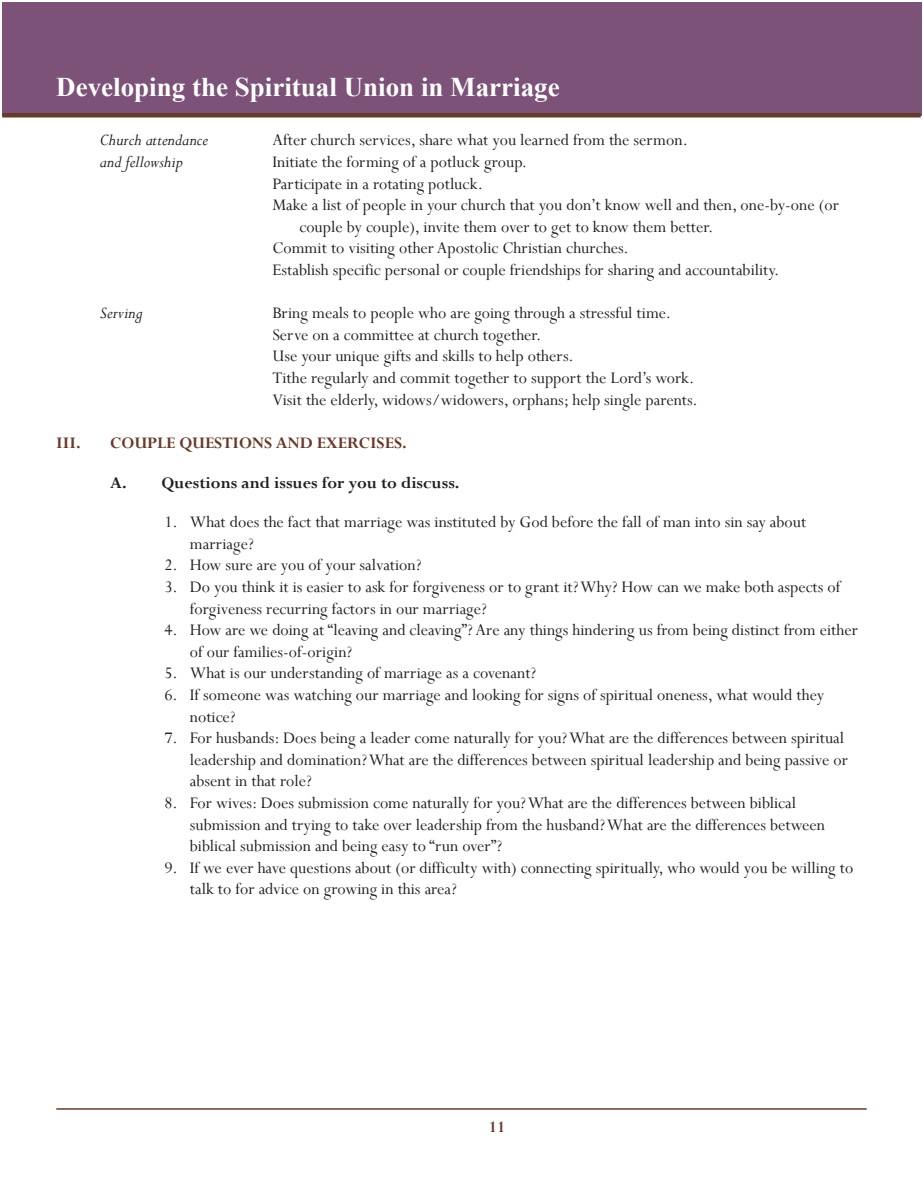
<style>
.page{position:relative;width:923px;height:1193px;background:#fff}
.page>*{position:absolute;margin:0;border:0;box-sizing:border-box;transform-origin:0 0}
.t1{font:700 27px "Times New Roman";color:#fff}
.Endnote_Text{font:18px/21.6px "Perpetua";color:#231f20}
.Endnote_Text-2{font:italic 18px "Perpetua";color:#231f20}
.Sub_Headers__A__B__C{font:700 18px "Perpetua";color:#231f20}
.Headers__I__II__III{font:700 18px "Perpetua";color:#683a2a}
</style>
<div class="page">
<div style="left:2px;top:2px;width:919px;height:113px;background:#7c5278"></div>
<hr style="left:56px;top:1108px;width:810px;height:1px;background:#683a2a">
<hr style="left:2px;top:113px;width:918px;height:4px;background:#683a2a">
<h1 class="t1" style="left:56px;top:68px;width:505px">Developing the Spiritual Union in Marriage</h1>
<p class="Endnote_Text-2" style="left:100px;top:129px;width:110px">Church attendance</p>
<p class="Endnote_Text" style="left:272px;top:129px;width:417px">After church services, share what you learned from the sermon.</p>
<p class="Endnote_Text-2" style="left:100px;top:150px;width:85px">and fellowship</p>
<p class="Endnote_Text" style="left:272px;top:151px;width:256px">Initiate the forming of a potluck group.</p>
<p class="Endnote_Text" style="left:272px;top:172px;width:212px">Participate in a rotating potluck.</p>
<p class="Endnote_Text" style="left:299px;top:194px;width:541px;text-indent:-27px">Make a list of people in your church that you don’t know well and then, one-by-one (or couple by couple), invite them over to get to know them better.</p>
<p class="Endnote_Text" style="left:272px;top:237px;width:358px">Commit to visiting other Apostolic Christian churches.</p>
<p class="Endnote_Text" style="left:272px;top:259px;width:508px">Establish specific personal or couple friendships for sharing and accountability.</p>
<p class="Endnote_Text-2" style="left:100px;top:302px;width:44px">Serving</p>
<p class="Endnote_Text" style="left:272px;top:302px;width:400px">Bring meals to people who are going through a stressful time.</p>
<p class="Endnote_Text" style="left:272px;top:323px;width:270px">Serve on a committee at church together.</p>
<p class="Endnote_Text" style="left:272px;top:345px;width:303px">Use your unique gifts and skills to help others.</p>
<p class="Endnote_Text" style="left:272px;top:367px;width:423px">Tithe regularly and commit together to support the Lord’s work.</p>
<p class="Endnote_Text" style="left:272px;top:388px;width:427px">Visit the elderly, widows/widowers, orphans; help single parents.</p>
<p class="Headers__I__II__III" style="left:56px;top:431px;width:26px">III.</p>
<p class="Headers__I__II__III" style="left:110px;top:431px;width:298px">COUPLE QUESTIONS AND EXERCISES.</p>
<p class="Sub_Headers__A__B__C" style="left:110px;top:471px;width:351px">A. Questions and issues for you to discuss.</p>
<p class="Endnote_Text" style="left:190px;top:511px;width:618px;text-indent:-26px">1. What does the fact that marriage was instituted by God before the fall of man into sin say about marriage?</p>
<p class="Endnote_Text" style="left:164px;top:554px;width:258px">2. How sure are you of your salvation?</p>
<p class="Endnote_Text" style="left:190px;top:575px;width:652px;text-indent:-26px">3. Do you think it is easier to ask for forgiveness or to grant it? Why? How can we make both aspects of forgiveness recurring factors in our marriage?</p>
<p class="Endnote_Text" style="left:190px;top:619px;width:669px;text-indent:-26px">4. How are we doing at “leaving and cleaving”? Are any things hindering us from being distinct from either of our families-of-origin?</p>
<p class="Endnote_Text" style="left:164px;top:662px;width:373px">5. What is our understanding of marriage as a covenant?</p>
<p class="Endnote_Text" style="left:190px;top:683px;width:636px;text-indent:-26px">6. If someone was watching our marriage and looking for signs of spiritual oneness, what would they notice?</p>
<p class="Endnote_Text" style="left:190px;top:727px;width:659px;text-indent:-26px">7. For husbands: Does being a leader come naturally for you? What are the differences between spiritual leadership and domination? What are the differences between spiritual leadership and being passive or absent in that role?</p>
<p class="Endnote_Text" style="left:190px;top:791px;width:636px;text-indent:-26px">8. For wives: Does submission come naturally for you? What are the differences between biblical submission and trying to take over leadership from the husband? What are the differences between biblical submission and being easy to “run over”?</p>
<p class="Endnote_Text" style="left:190px;top:856px;width:665px;text-indent:-26px">9. If we ever have questions about (or difficulty with) connecting spiritually, who would you be willing to talk to for advice on growing in this area?</p>
<p class="Headers__I__II__III" style="left:489px;top:1115px;width:18px">11</p>
</div>
